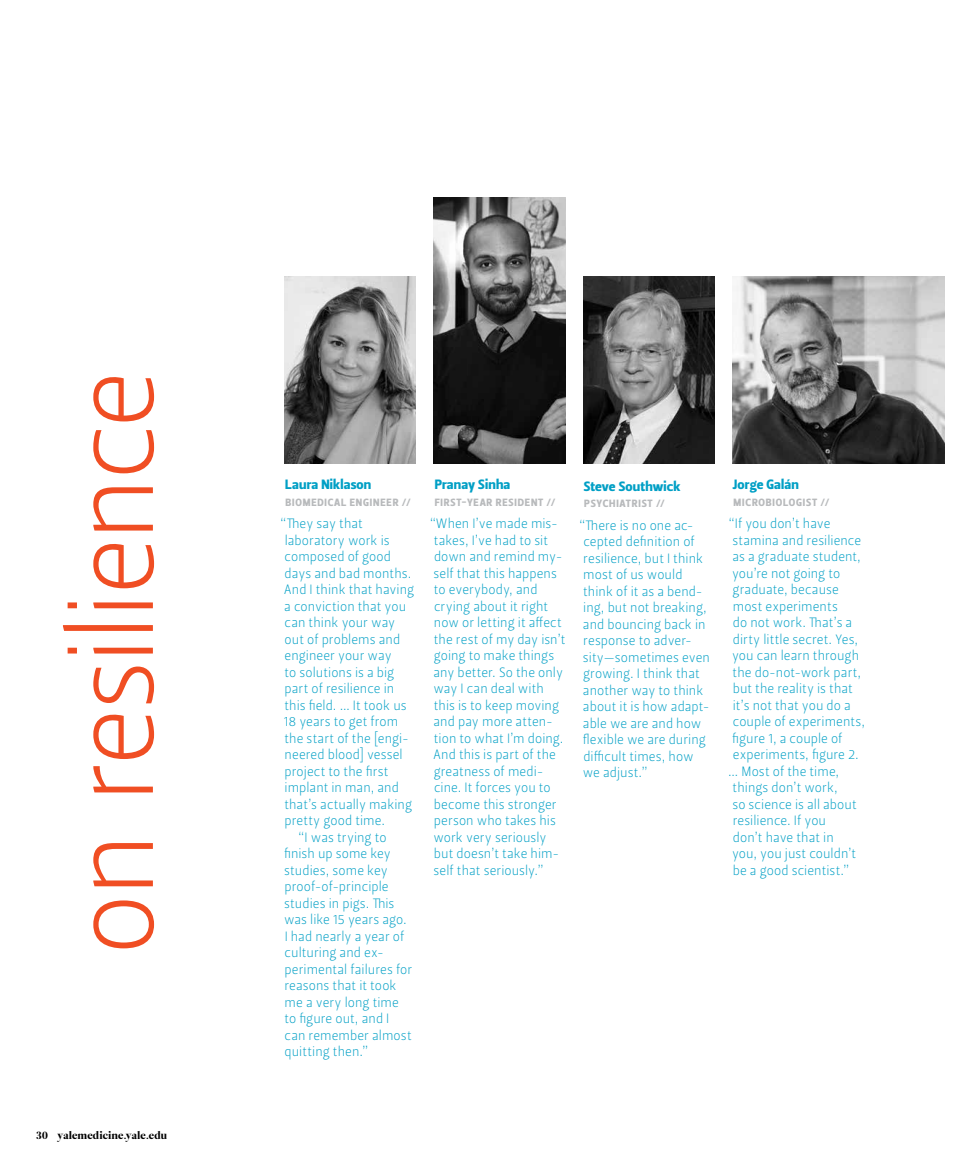
<style>
.page{position:relative;width:972px;height:1175px;background:#fff}
.page>*{position:absolute;margin:0;border:0;box-sizing:border-box;transform-origin:0 0}
.t1{font:116.85px "Leitura Sans Grot 1";letter-spacing:-.035em;color:#f04e23}
.t2{font:13.5px/16.5px "Leitura Sans Grot 1";letter-spacing:.005em;color:#009fc5}
.t3{font:13.5px "Leitura Sans Grot 4";letter-spacing:.01em;color:#009fc5}
.t4{font:10.5px "Leitura Sans Grot 4";letter-spacing:.08em;color:#b8babc}
.t5{font:10.5px "Leitura Display";letter-spacing:.015em;color:#000}
</style>
<div class="page">
<img style="left:284px;top:276px;width:132px;height:188px">
<img style="left:434px;top:198px;width:131px;height:266px">
<img style="left:733px;top:276px;width:212px;height:188px">
<img style="left:583px;top:276px;width:132px;height:188px">
<h1 class="t1" style="left:33px;top:955px;width:587px;rotate:-90deg">on resilience</h1>
<p class="t5" style="left:36px;top:1128px;width:133px">30 yalemedicine.yale.edu</p>
<p class="t3" style="left:285px;top:475px;width:88px">Laura Niklason</p>
<p class="t4" style="left:285px;top:495px;width:127px">BIOMEDICAL ENGINEER //</p>
<p class="t2" style="left:280px;top:515px;width:84px">“They say that</p>
<p class="t2" style="left:285px;top:532px;width:107px">laboratory work is</p>
<p class="t2" style="left:285px;top:548px;width:108px">composed of good</p>
<p class="t2" style="left:285px;top:565px;width:128px">days and bad months.</p>
<p class="t2" style="left:284px;top:581px;width:132px">And I think that having</p>
<p class="t2" style="left:284px;top:598px;width:123px">a conviction that you</p>
<p class="t2" style="left:285px;top:614px;width:112px">can think your way</p>
<p class="t2" style="left:285px;top:631px;width:117px">out of problems and</p>
<p class="t2" style="left:285px;top:647px;width:109px">engineer your way</p>
<p class="t2" style="left:284px;top:664px;width:111px">to solutions is a big</p>
<p class="t2" style="left:285px;top:680px;width:111px">part of resilience in</p>
<p class="t2" style="left:284px;top:697px;width:124px">this field. … It took us</p>
<p class="t2" style="left:284px;top:713px;width:116px">18 years to get from</p>
<p class="t2" style="left:284px;top:730px;width:126px">the start of the [engi-</p>
<p class="t2" style="left:285px;top:746px;width:120px">neered blood] vessel</p>
<p class="t2" style="left:285px;top:763px;width:105px">project to the first</p>
<p class="t2" style="left:285px;top:779px;width:116px">implant in man, and</p>
<p class="t2" style="left:284px;top:796px;width:129px">that’s actually making</p>
<p class="t2" style="left:285px;top:812px;width:102px">pretty good time.</p>
<p class="t2" style="left:298px;top:829px;width:90px">“I was trying to</p>
<p class="t2" style="left:284px;top:845px;width:108px">finish up some key</p>
<p class="t2" style="left:284px;top:862px;width:105px">studies, some key</p>
<p class="t2" style="left:285px;top:878px;width:106px">proof-of-principle</p>
<p class="t2" style="left:284px;top:895px;width:112px">studies in pigs. This</p>
<p class="t2" style="left:284px;top:911px;width:124px">was like 15 years ago.</p>
<p class="t2" style="left:285px;top:928px;width:121px">I had nearly a year of</p>
<p class="t2" style="left:285px;top:944px;width:101px">culturing and ex-</p>
<p class="t2" style="left:285px;top:961px;width:129px">perimental failures for</p>
<p class="t2" style="left:285px;top:977px;width:114px">reasons that it took</p>
<p class="t2" style="left:285px;top:994px;width:116px">me a very long time</p>
<p class="t2" style="left:284px;top:1010px;width:106px">to figure out, and I</p>
<p class="t2" style="left:285px;top:1027px;width:129px">can remember almost</p>
<p class="t2" style="left:285px;top:1043px;width:85px">quitting then.”</p>
<p class="t3" style="left:435px;top:475px;width:77px">Pranay Sinha</p>
<p class="t4" style="left:435px;top:495px;width:122px">FIRST-YEAR RESIDENT //</p>
<p class="t2" style="left:430px;top:515px;width:137px">“When I’ve made mis&shy;takes, I’ve had to sit down and remind my&shy;self that this happens to everybody, and crying about it right now or letting it affect the rest of my day isn’t going to make things any better. So the only way I can deal with<br>this is to keep moving and pay more atten&shy;tion to what I’m doing.<br>And this is part of the greatness of medi&shy;cine. It forces you to become this stronger person who takes his work very seriously but doesn’t take him&shy;self that seriously.”</p>
<p class="t3" style="left:584px;top:477px;width:98px">Steve Southwick</p>
<p class="t4" style="left:584px;top:496px;width:82px">PSYCHIATRIST //</p>
<p class="t2" style="left:579px;top:517px;width:132px">“There is no one ac&shy;cepted definition of resilience, but I think most of us would think of it as a bend&shy;ing, but not breaking, and bouncing back in response to adver&shy;sity—sometimes even growing. I think that another way to think about it is how adapt&shy;able we are and how flexible we are during difficult times, how<br>we adjust.”</p>
<p class="t3" style="left:733px;top:475px;width:68px">Jorge Galán</p>
<p class="t4" style="left:734px;top:495px;width:97px">MICROBIOLOGIST //</p>
<p class="t2" style="left:728px;top:515px;width:104px">“If you don’t have</p>
<p class="t2" style="left:732px;top:532px;width:130px">stamina and resilience</p>
<p class="t2" style="left:732px;top:548px;width:130px">as a graduate student,</p>
<p class="t2" style="left:732px;top:565px;width:110px">you’re not going to</p>
<p class="t2" style="left:733px;top:581px;width:108px">graduate, because</p>
<p class="t2" style="left:733px;top:598px;width:107px">most experiments</p>
<p class="t2" style="left:733px;top:614px;width:121px">do not work. That’s a</p>
<p class="t2" style="left:733px;top:631px;width:127px">dirty little secret. Yes,</p>
<p class="t2" style="left:732px;top:647px;width:129px">you can learn through</p>
<p class="t2" style="left:733px;top:664px;width:130px">the do-not-work part,</p>
<p class="t2" style="left:733px;top:680px;width:122px">but the reality is that</p>
<p class="t2" style="left:733px;top:697px;width:120px">it’s not that you do a</p>
<p class="t2" style="left:733px;top:713px;width:134px">couple of experiments,</p>
<p class="t2" style="left:732px;top:730px;width:112px">figure 1, a couple of</p>
<p class="t2" style="left:733px;top:746px;width:128px">experiments, figure 2.</p>
<p class="t2" style="left:728px;top:763px;width:112px">… Most of the time,</p>
<p class="t2" style="left:733px;top:779px;width:107px">things don’t work,</p>
<p class="t2" style="left:732px;top:796px;width:126px">so science is all about</p>
<p class="t2" style="left:733px;top:812px;width:95px">resilience. If you</p>
<p class="t2" style="left:733px;top:829px;width:102px">don’t have that in</p>
<p class="t2" style="left:732px;top:845px;width:126px">you, you just couldn’t</p>
<p class="t2" style="left:733px;top:862px;width:118px">be a good scientist.”</p>
</div>
